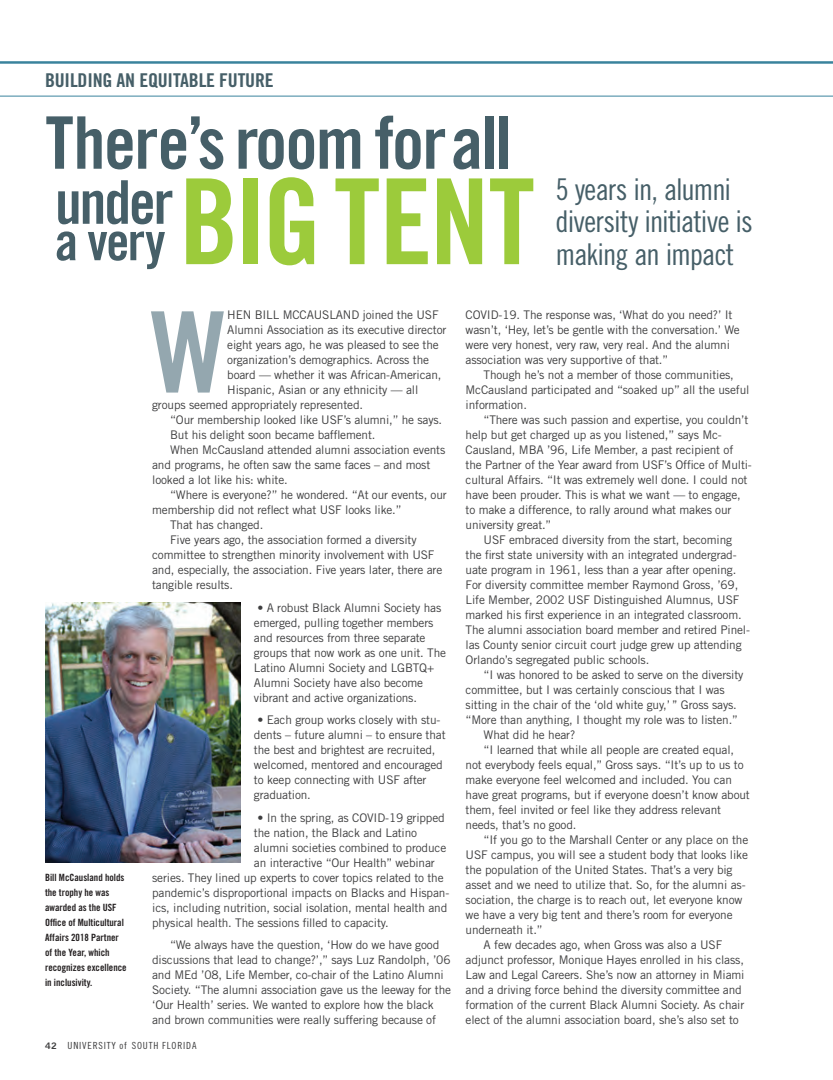
<style>
.page{position:relative;width:833px;height:1080px;background:#fff}
.page>*{position:absolute;margin:0;border:0;box-sizing:border-box;transform-origin:0 0}
.t1{font:118.75px "Trade Gothic LT Std Bd Cn 20";letter-spacing:-.02em;color:#9ccb3b}
.t2{font:112.5px "Trade Gothic LT Std Bd Cn 20";color:#94a7af}
.t3{font:72.5px "Trade Gothic LT Std Bd Cn 20";letter-spacing:-.025em;color:#465f68}
.t4{font:60.25px "Trade Gothic LT Std Bd Cn 20";letter-spacing:-.035em;color:#465f68}
.t5{font:52.5px "Trade Gothic LT Std Bd Cn 20";color:#465f68}
.t6{font:30px/32.5px "Trade Gothic LT Std Cn 18";letter-spacing:-.035em;color:#465f68}
.t7{font:19px "Trade Gothic LT Std Bd Cn 20";letter-spacing:-.01em;color:#465f68;scale:1.05 1}
.Basic_Body_-_indent{font:11.88px/15px "Trade Gothic LT Std";letter-spacing:-.01em;color:#3e3e3f}
.Basic_Body_no_indent{font:11.88px/15px "Trade Gothic LT Std";letter-spacing:-.01em;color:#3e3e3f}
.Basic_Body_no_indent-2{font:10px/15px "Trade Gothic LT Std Bd Cn 20";color:#231f20}
.t8{font:9.75px "Trade Gothic LT Std Cn 18";letter-spacing:.08em;color:#3e3e3f}
.s1{font-family:"Trade Gothic LT Std Bd 2";font-size:9px}
</style>
<div class="page">
<hr style="left:0;top:96px;width:832px;height:1px;background:#086484">
<hr style="left:0;top:61px;width:832px;height:3px;background:#086484">
<img style="left:45px;top:602px;width:195px;height:260px">
<p class="t7" style="left:45px;top:68px;width:219px">BUILDING AN EQUITABLE FUTURE</p>
<p class="t3" style="left:45px;top:99px;width:467px">There’s room for all</p>
<p class="t1" style="left:179px;top:150px;width:357px">BIG TENT</p>
<p class="t4" style="left:55px;top:166px;width:120px">under</p>
<p class="t5" style="left:55px;top:210px;width:112px">a very</p>
<p class="t6" style="left:555px;top:172px;width:199px">5 years in, alumni diversity initiative is making an impact</p>
<p class="Basic_Body_no_indent-2" style="left:45px;top:869px;width:83px">Bill McCausland holds the trophy he was awarded as the USF<br>Office of Multicultural<br>Affairs 2018 Partner of the Year, which recognizes excellence in inclusivity.</p>
<p class="Basic_Body_-_indent" style="left:227px;top:307px;width:213px">HEN BILL MCCAUSLAND joined the USF</p>
<p class="Basic_Body_-_indent" style="left:227px;top:322px;width:221px">Alumni Association as its executive director</p>
<p class="Basic_Body_-_indent" style="left:227px;top:337px;width:213px">eight years ago, he was pleased to see the</p>
<p class="Basic_Body_-_indent" style="left:227px;top:352px;width:203px">organization’s demographics. Across the</p>
<p class="Basic_Body_-_indent" style="left:227px;top:367px;width:216px">board — whether it was African-American,</p>
<p class="Basic_Body_-_indent" style="left:227px;top:382px;width:192px">Hispanic, Asian or any ethnicity — all</p>
<p class="Basic_Body_-_indent" style="left:152px;top:397px;width:212px">groups seemed appropriately represented.</p>
<p class="Basic_Body_-_indent" style="left:170px;top:412px;width:273px">“Our membership looked like USF’s alumni,’’ he says.</p>
<p class="Basic_Body_-_indent" style="left:170px;top:427px;width:207px">But his delight soon became bafflement.</p>
<p class="Basic_Body_-_indent" style="left:152px;top:442px;width:295px;text-indent:18px">When McCausland attended alumni association events and programs, he often saw the same faces – and most looked a lot like his: white.</p>
<p class="Basic_Body_-_indent" style="left:152px;top:487px;width:296px;text-indent:18px">“Where is everyone?’’ he wondered. “At our events, our membership did not reflect what USF looks like.’’</p>
<p class="Basic_Body_-_indent" style="left:170px;top:517px;width:95px">That has changed.</p>
<p class="Basic_Body_-_indent" style="left:152px;top:532px;width:291px;text-indent:18px">Five years ago, the association formed a diversity committee to strengthen minority involvement with USF and, especially, the association. Five years later, there are tangible results.</p>
<p class="Basic_Body_no_indent" style="left:254px;top:600px;width:194px">• A robust Black Alumni Society has emerged, pulling together members and resources from three separate groups that now work as one unit. The Latino Alumni Society and LGBTQ+ Alumni Society have also become vibrant and active organizations.</p>
<p class="Basic_Body_no_indent" style="left:254px;top:712px;width:193px">• Each group works closely with stu&shy;dents – future alumni – to ensure that the best and brightest are recruited, welcomed, mentored and encouraged to keep connecting with USF after graduation.</p>
<p class="Basic_Body_no_indent" style="left:257px;top:810px;width:189px">• In the spring, as COVID-19 gripped</p>
<p class="Basic_Body_no_indent" style="left:254px;top:825px;width:165px">the nation, the Black and Latino</p>
<p class="Basic_Body_no_indent" style="left:254px;top:840px;width:194px">alumni societies combined to produce</p>
<p class="Basic_Body_no_indent" style="left:254px;top:855px;width:182px">an interactive “Our Health’’ webinar</p>
<p class="Basic_Body_no_indent" style="left:152px;top:870px;width:293px">series. They lined up experts to cover topics related to the</p>
<p class="Basic_Body_no_indent" style="left:152px;top:885px;width:298px">pandemic’s disproportional impacts on Blacks and Hispan-</p>
<p class="Basic_Body_no_indent" style="left:152px;top:900px;width:296px">ics, including nutrition, social isolation, mental health and</p>
<p class="Basic_Body_no_indent" style="left:152px;top:915px;width:238px">physical health. The sessions filled to capacity.</p>
<p class="Basic_Body_-_indent" style="left:152px;top:937px;width:300px;text-indent:18px">“We always have the question, ‘How do we have good discussions that lead to change?’,’’ says Luz Randolph, ’06 and MEd ’08, Life Member, co-chair of the Latino Alumni Society. “The alumni association gave us the leeway for the ‘Our Health’ series. We wanted to explore how the black and brown communities were really suffering because of</p>
<p class="t2" style="left:151px;top:284px;width:77px">W</p>
<p class="t8" style="left:45px;top:1040px;width:153px"><span class="s1">42</span> UNIVERSITY of SOUTH FLORIDA</p>
<p class="Basic_Body_-_indent" style="left:465px;top:307px;width:276px">COVID-19. The response was, ‘What do you need?’ It wasn’t, ‘Hey, let’s be gentle with the conversation.’ We were very honest, very raw, very real. And the alumni association was very supportive of that.’’</p>
<p class="Basic_Body_-_indent" style="left:465px;top:367px;width:285px;text-indent:18px">Though he’s not a member of those communities,<br>McCausland participated and “soaked up” all the useful information.</p>
<p class="Basic_Body_-_indent" style="left:465px;top:412px;width:288px;text-indent:18px">“There was such passion and expertise, you couldn’t help but get charged up as you listened,” says Mc-Causland, MBA ’96, Life Member, a past recipient of the Partner of the Year award from USF’s Office of Multi&shy;cultural Affairs. “It was extremely well done. I could not have been prouder. This is what we want — to engage, to make a difference, to rally around what makes our university great.’’</p>
<p class="Basic_Body_-_indent" style="left:465px;top:532px;width:286px;text-indent:18px">USF embraced diversity from the start, becoming the first state university with an integrated undergrad&shy;uate program in 1961, less than a year after opening.<br>For diversity committee member Raymond Gross, ’69, Life Member, 2002 USF Distinguished Alumnus, USF marked his first experience in an integrated classroom.<br>The alumni association board member and retired Pinel&shy;las County senior circuit court judge grew up attending Orlando’s segregated public schools.</p>
<p class="Basic_Body_-_indent" style="left:465px;top:667px;width:279px;text-indent:18px">“I was honored to be asked to serve on the diversity committee, but I was certainly conscious that I was sitting in the chair of the ‘old white guy,’ ’’ Gross says. “More than anything, I thought my role was to listen.’’</p>
<p class="Basic_Body_-_indent" style="left:483px;top:727px;width:93px">What did he hear?</p>
<p class="Basic_Body_-_indent" style="left:465px;top:742px;width:286px;text-indent:18px">“I learned that while all people are created equal, not everybody feels equal,’’ Gross says. “It’s up to us to make everyone feel welcomed and included. You can have great programs, but if everyone doesn’t know about them, feel invited or feel like they address relevant needs, that’s no good.</p>
<p class="Basic_Body_-_indent" style="left:465px;top:832px;width:284px;text-indent:18px">“If you go to the Marshall Center or any place on the USF campus, you will see a student body that looks like the population of the United States. That’s a very big asset and we need to utilize that. So, for the alumni as&shy;sociation, the charge is to reach out, let everyone know we have a very big tent and there’s room for everyone underneath it.’’</p>
<p class="Basic_Body_-_indent" style="left:465px;top:937px;width:280px;text-align:center">A few decades ago, when Gross was also a USF adjunct professor, Monique Hayes enrolled in his class, Law and Legal Careers. She’s now an attorney in Miami and a driving force behind the diversity committee and formation of the current Black Alumni Society. As chair elect of the alumni association board, she’s also set to</p>
</div>
